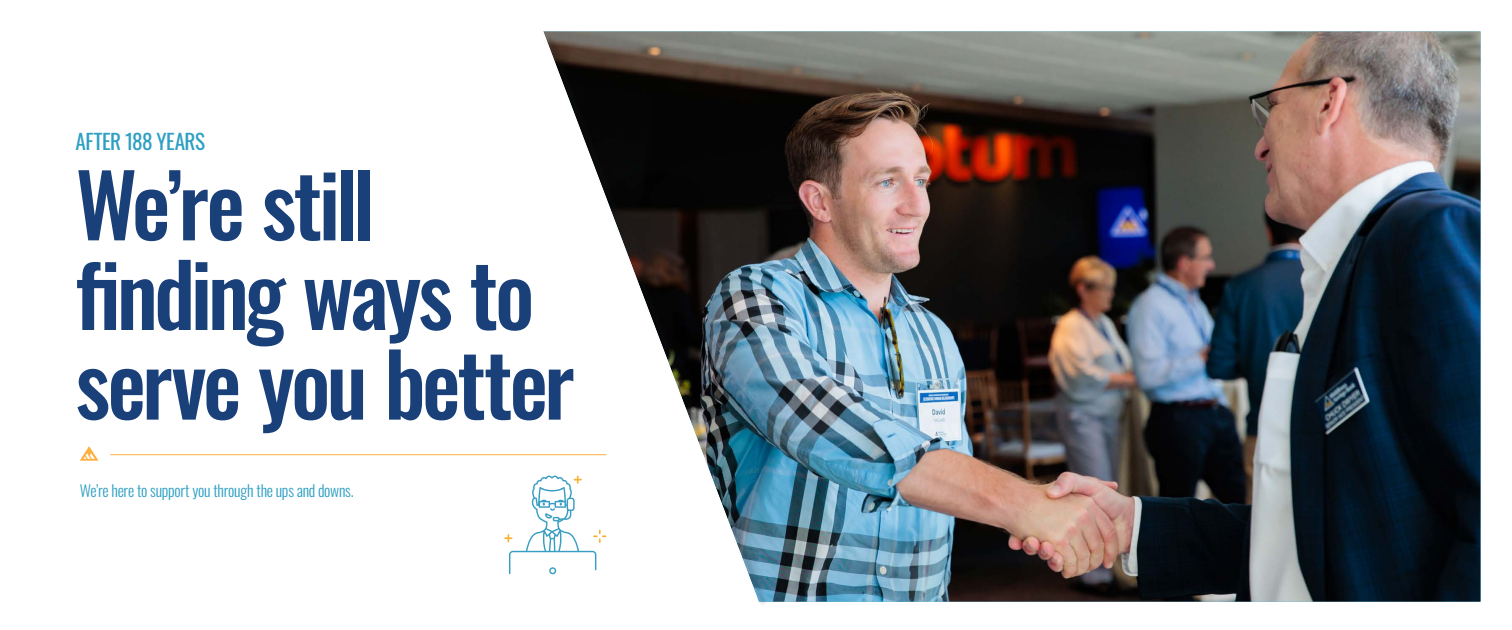
<style>
.page{position:relative;width:1512px;height:630px;background:#fff}
.page>*{position:absolute;margin:0;border:0;box-sizing:border-box;transform-origin:0 0}
.t1{font:500 86.62px/89.6px "Oswald";letter-spacing:-.045em;color:#1a407a}
.t2{font:21.18px "Oswald";letter-spacing:-.02em;color:#2e9fc2}
.t3{font:300 15.75px "Oswald";letter-spacing:-.02em;color:#2e9fc2}
</style>
<div class="page">
<hr style="left:110px;top:454px;width:496px;height:1px;background:#fcb040">
<svg style="left:80px;top:446px;width:18px;height:15px"></svg>
<img style="left:757px;top:32px;width:723px;height:570px">
<svg style="left:504px;top:477px;width:38px;height:97px"></svg>
<img style="left:757px;top:33px;width:10px;height:571px">
<svg style="left:542px;top:31px;width:215px;height:565px"></svg>
<p class="t2" style="left:76px;top:122px;width:131px">AFTER 188 YEARS</p>
<p class="t1" style="left:76px;top:166px;width:501px">We’re still finding ways to serve you better</p>
<p class="t3" style="left:80px;top:476px;width:275px">We’re here to support you through the ups and downs.</p>
</div>
